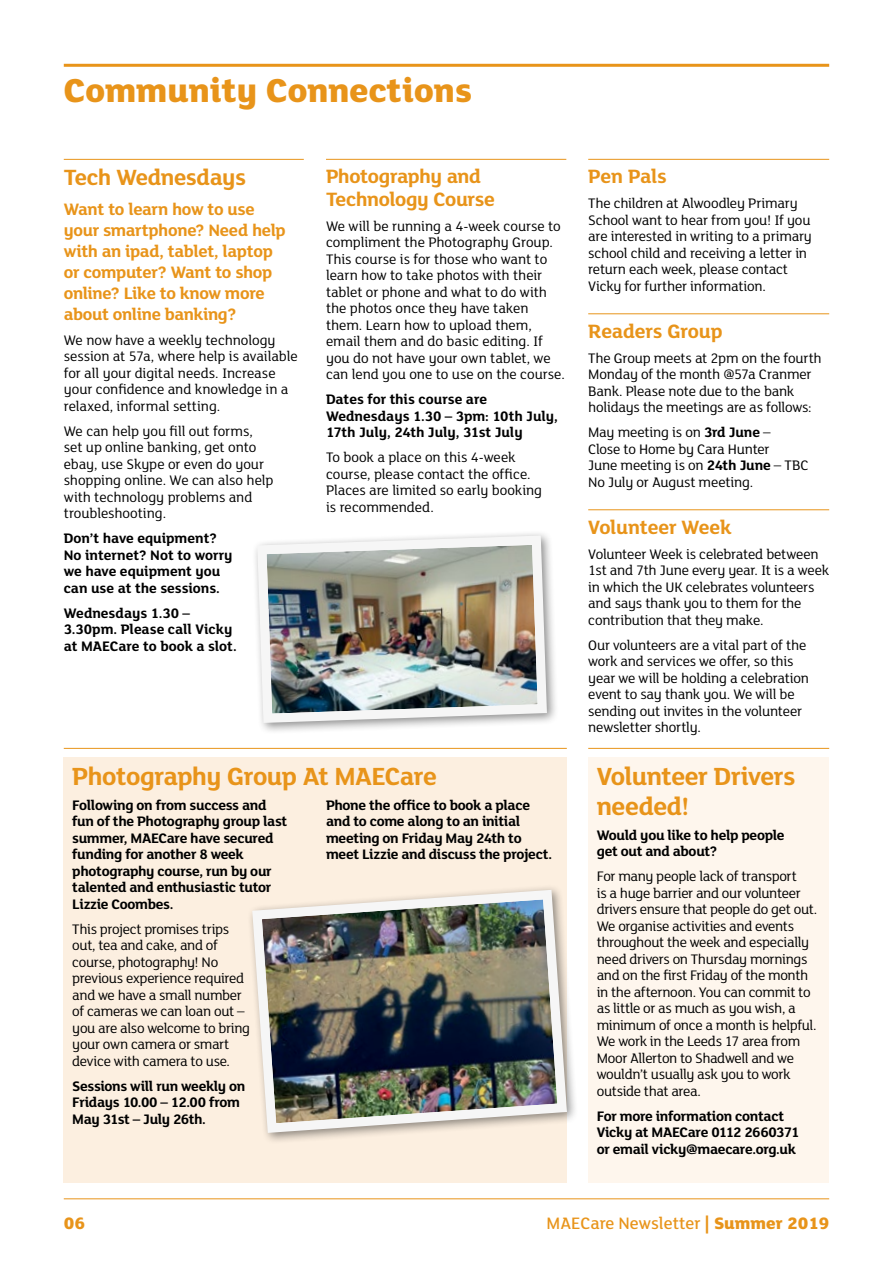
<style>
.page{position:relative;width:893px;height:1263px;background:#fff}
.page>*{position:absolute;margin:0;border:0;box-sizing:border-box;transform-origin:0 0}
.t1{font:800 36px "FS Lola";color:#e8941a}
.t2{font:700 27px/30px "FS Lola";letter-spacing:-.02em;color:#e8941a}
.t3{font:700 24px "FS Lola";letter-spacing:-.025em;color:#e8941a}
.t4{font:700 21px/22.5px "FS Lola";letter-spacing:-.015em;color:#e8941a}
.t5{font:700 18px/21px "FS Lola";letter-spacing:-.02em;color:#e8941a}
.t6{font:500 18px "FS Lola";color:#e8941a}
.t7{font:800 18px "FS Lola";color:#e8941a}
.t8{font:15px/16.5px "FS Lola";letter-spacing:-.015em;color:#000}
.t9{font:700 15px/16.5px "FS Lola";letter-spacing:-.02em;color:#000}
.t10{font:700 15px/16.5px "FS Lola";color:#000}
.s1{font-weight:700}
.s2{font-weight:800}
</style>
<div class="page">
<hr style="left:64px;top:159px;width:240px;height:1px;background:#e8941a">
<hr style="left:326px;top:159px;width:240px;height:1px;background:#e8941a">
<hr style="left:588px;top:159px;width:241px;height:1px;background:#e8941a">
<hr style="left:588px;top:313px;width:241px;height:1px;background:#e8941a">
<hr style="left:588px;top:509px;width:241px;height:1px;background:#e8941a">
<hr style="left:64px;top:1198px;width:765px;height:1px;background:#e8941a">
<hr style="left:64px;top:64px;width:765px;height:3px;background:#e8941a">
<div style="left:64px;top:757px;width:503px;height:425px;background:#fcefe0"></div>
<hr style="left:64px;top:748px;width:503px;height:1px;background:#e8941a">
<div style="left:588px;top:757px;width:241px;height:425px;background:#fef6ed"></div>
<hr style="left:588px;top:748px;width:241px;height:1px;background:#e8941a">
<div style="left:246px;top:884px;width:333px;height:261px;background:#000;opacity:.45"></div>
<img style="left:247px;top:885px;width:325px;height:253px">
<div style="left:251px;top:530px;width:308px;height:205px;background:#000;opacity:.45"></div>
<img style="left:253px;top:531px;width:299px;height:196px">
<h1 class="t1" style="left:64px;top:70px;width:410px">Community Connections</h1>
<h3 class="t3" style="left:64px;top:164px;width:184px">Tech Wednesdays</h3>
<p class="t5" style="left:64px;top:199px;width:223px">Want to learn how to use your smartphone? Need help with an ipad, tablet, laptop or computer? Want to shop online? Like to know more about online banking?</p>
<p class="t8" style="left:64px;top:332px;width:235px">We now have a weekly technology session at 57a, where help is available for all your digital needs. Increase your confidence and knowledge in a relaxed, informal setting.</p>
<p class="t8" style="left:64px;top:423px;width:211px">We can help you fill out forms, set up online banking, get onto ebay, use Skype or even do your shopping online. We can also help with technology problems and troubleshooting.</p>
<p class="t10" style="left:64px;top:531px;width:170px">Don’t have equipment?<br>No internet? Not to worry we have equipment you can use at the sessions.</p>
<p class="t9" style="left:64px;top:605px;width:175px">Wednesdays 1.30 –<br>3.30pm. Please call Vicky at MAECare to book a slot.</p>
<h3 class="t4" style="left:326px;top:166px;width:170px">Photography and<br>Technology Course</h3>
<p class="t8" style="left:326px;top:218px;width:240px">We will be running a 4-week course to compliment the Photography Group.<br>This course is for those who want to learn how to take photos with their tablet or phone and what to do with the photos once they have taken them. Learn how to upload them, email them and do basic editing. If you do not have your own tablet, we can lend you one to use on the course.</p>
<p class="t9" style="left:326px;top:392px;width:233px">Dates for this course are<br>Wednesdays 1.30 – 3pm: 10th July,<br>17th July, 24th July, 31st July</p>
<p class="t8" style="left:326px;top:450px;width:218px">To book a place on this 4-week course, please contact the office.<br>Places are limited so early booking is recommended.</p>
<h2 class="t2" style="left:72px;top:762px;width:366px">Photography Group At MAECare</h2>
<p class="t9" style="left:72px;top:797px;width:217px">Following on from success and fun of the Photography group last summer, MAECare have secured funding for another 8 week photography course, run by our talented and enthusiastic tutor<br>Lizzie Coombes.</p>
<p class="t8" style="left:72px;top:921px;width:179px">This project promises trips out, tea and cake, and of course, photography! No previous experience required and we have a small number of cameras we can loan out – you are also welcome to bring your own camera or smart device with camera to use.</p>
<p class="t9" style="left:72px;top:1078px;width:175px">Sessions will run weekly on<br>Fridays 10.00 – 12.00 from<br>May 31st – July 26th.</p>
<p class="t9" style="left:326px;top:797px;width:228px">Phone the office to book a place and to come along to an initial meeting on Friday May 24th to meet Lizzie and discuss the project.</p>
<h3 class="t4" style="left:588px;top:166px;width:80px">Pen Pals</h3>
<p class="t8" style="left:588px;top:196px;width:225px">The children at Alwoodley Primary School want to hear from you! If you are interested in writing to a primary school child and receiving a letter in return each week, please contact Vicky for further information.</p>
<h3 class="t4" style="left:588px;top:321px;width:136px">Readers Group</h3>
<p class="t8" style="left:588px;top:350px;width:235px">The Group meets at 2pm on the fourth Monday of the month @57a Cranmer Bank. Please note due to the bank holidays the meetings are as follows:</p>
<p class="t8" style="left:588px;top:425px;width:222px">May meeting is on <span class="s1">3rd June</span> –<br>Close to Home by Cara Hunter<br>June meeting is on <span class="s1">24th June</span> – TBC<br>No July or August meeting.</p>
<h3 class="t4" style="left:588px;top:516px;width:145px">Volunteer Week</h3>
<p class="t8" style="left:588px;top:546px;width:242px">Volunteer Week is celebrated between 1st and 7th June every year. It is a week in which the UK celebrates volunteers and says thank you to them for the contribution that they make.</p>
<p class="t8" style="left:588px;top:637px;width:222px">Our volunteers are a vital part of the work and services we offer, so this year we will be holding a celebration event to say thank you. We will be sending out invites in the volunteer newsletter shortly.</p>
<h2 class="t2" style="left:597px;top:762px;width:200px">Volunteer Drivers needed!</h2>
<p class="t9" style="left:597px;top:827px;width:189px">Would you like to help people get out and about?</p>
<p class="t8" style="left:597px;top:869px;width:222px">For many people lack of transport<br>is a huge barrier and our volunteer drivers ensure that people do get out.<br>We organise activities and events throughout the week and especially need drivers on Thursday mornings and on the first Friday of the month in the afternoon. You can commit to as little or as much as you wish, a minimum of once a month is helpful.<br>We work in the Leeds 17 area from<br>Moor Allerton to Shadwell and we wouldn’t usually ask you to work outside that area.</p>
<p class="t9" style="left:597px;top:1108px;width:204px">For more information contact<br>Vicky at MAECare 0112 2660371 or email vicky@maecare.org.uk</p>
<p class="t7" style="left:64px;top:1212px;width:23px">06</p>
<p class="t6" style="left:547px;top:1212px;width:284px">MAECare Newsletter <span class="s2">| Summer 2019</span></p>
</div>
